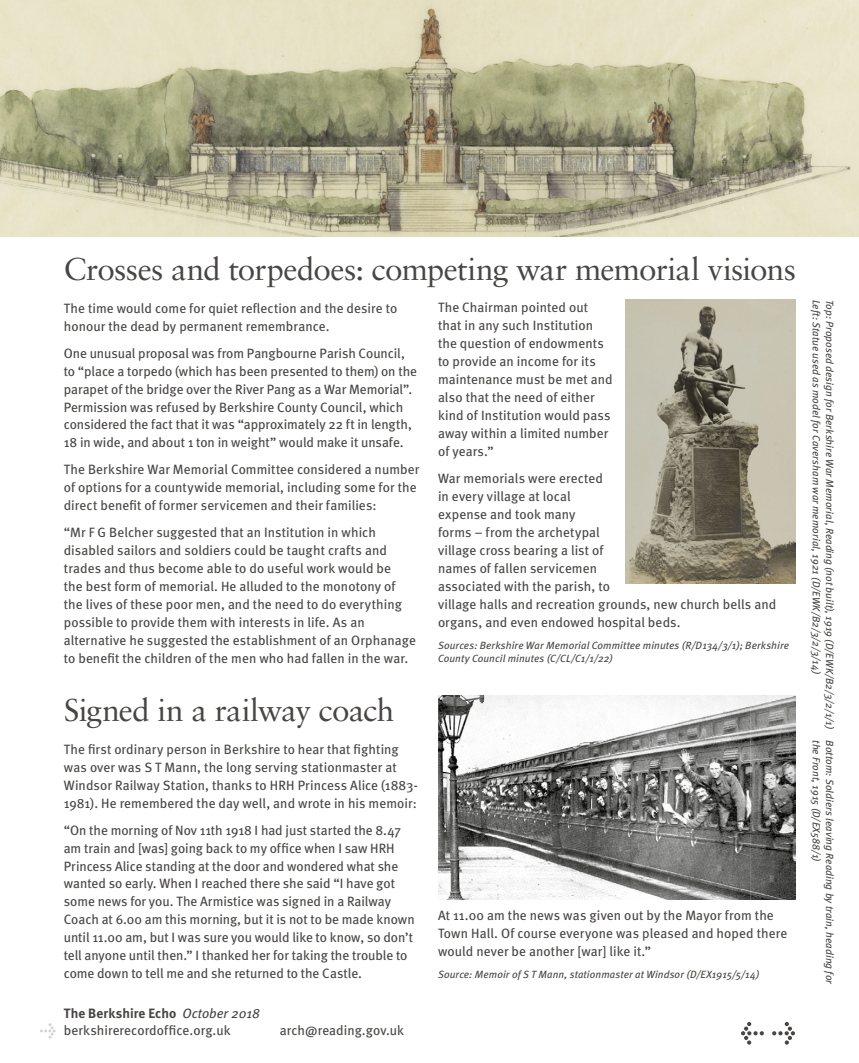
<style>
.page{position:relative;width:859px;height:1063px;background:#fff}
.page>*{position:absolute;margin:0;border:0;box-sizing:border-box;transform-origin:0 0}
.t1{font:31.5px "Sabon";letter-spacing:-.02em;color:#484644}
.t2{font:13.5px/18px "Meta";letter-spacing:.005em;color:#484644}
.t3{font:italic 10.5px/12.6px "Meta";letter-spacing:.01em;color:#484644}
.s1{font-weight:700}
.s2{font-style:italic}
</style>
<div class="page">
<svg style="left:741px;top:1022px;width:23px;height:23px"></svg>
<svg style="left:772px;top:1022px;width:23px;height:23px"></svg>
<img style="left:438px;top:696px;width:357px;height:204px">
<img style="left:0;top:0;width:859px;height:236px">
<img style="left:625px;top:299px;width:170px;height:285px">
<svg style="left:40px;top:1023px;width:16px;height:16px"></svg>
<h1 class="t1" style="left:64px;top:250px;width:734px">Crosses and torpedoes: competing war memorial visions</h1>
<p class="t2" style="left:64px;top:299px;width:335px">The time would come for quiet reflection and the desire to honour the dead by permanent remembrance.</p>
<p class="t2" style="left:64px;top:344px;width:355px">One unusual proposal was from Pangbourne Parish Council, to “place a torpedo (which has been presented to them) on the parapet of the bridge over the River Pang as a War Memorial”.<br>Permission was refused by Berkshire County Council, which considered the fact that it was “approximately 22 ft in length, 18 in wide, and about 1 ton in weight” would make it unsafe.</p>
<p class="t2" style="left:64px;top:461px;width:357px">The Berkshire War Memorial Committee considered a number of options for a countywide memorial, including some for the direct benefit of former servicemen and their families:</p>
<p class="t2" style="left:64px;top:524px;width:354px">“Mr F G Belcher suggested that an Institution in which disabled sailors and soldiers could be taught crafts and trades and thus become able to do useful work would be<br>the best form of memorial. He alluded to the monotony of the lives of these poor men, and the need to do everything possible to provide them with interests in life. As an alternative he suggested the establishment of an Orphanage to benefit the children of the men who had fallen in the war.</p>
<p class="t2" style="left:438px;top:299px;width:176px">The Chairman pointed out that in any such Institution the question of endowments to provide an income for its maintenance must be met and also that the need of either kind of Institution would pass away within a limited number of years.”</p>
<p class="t2" style="left:438px;top:470px;width:340px">War memorials were erected<br>in every village at local<br>expense and took many<br>forms – from the archetypal<br>village cross bearing a list of<br>names of fallen servicemen<br>associated with the parish, to<br>village halls and recreation grounds, new church bells and organs, and even endowed hospital beds.</p>
<p class="t3" style="left:438px;top:639px;width:353px">Sources: Berkshire War Memorial Committee minutes (R/D134/3/1); Berkshire<br>County Council minutes (C/CL/C1/1/22)</p>
<h1 class="t1" style="left:64px;top:691px;width:332px">Signed in a railway coach</h1>
<p class="t2" style="left:64px;top:740px;width:356px">The first ordinary person in Berkshire to hear that fighting was over was S T Mann, the long serving stationmaster at Windsor Railway Station, thanks to HRH Princess Alice (1883- 1981). He remembered the day well, and wrote in his memoir:</p>
<p class="t2" style="left:64px;top:821px;width:352px">“On the morning of Nov 11th 1918 I had just started the 8.47 am train and [was] going back to my office when I saw HRH Princess Alice standing at the door and wondered what she wanted so early. When I reached there she said “I have got some news for you. The Armistice was signed in a Railway Coach at 6.00 am this morning, but it is not to be made known until 11.00 am, but I was sure you would like to know, so don’t tell anyone until then.” I thanked her for taking the trouble to come down to tell me and she returned to the Castle.</p>
<p class="t2" style="left:64px;top:1005px;width:198px;line-height:16.5px"><span class="s1">The Berkshire Echo</span> <span class="s2">October 2018 </span>berkshirerecordoffice.org.uk</p>
<p class="t2" style="left:280px;top:1021px;width:126px">arch@reading.gov.uk</p>
<p class="t2" style="left:438px;top:906px;width:351px">At 11.00 am the news was given out by the Mayor from the<br>Town Hall. Of course everyone was pleased and hoped there would never be another [war] like it.”</p>
<p class="t3" style="left:438px;top:968px;width:323px">Source: Memoir of S T Mann, stationmaster at Windsor (D/EX1915/5/14)</p>
<p class="t3" style="left:823px;top:300px;width:377px;rotate:90deg">Left: Statue used as model for Caversham war memorial, 1921 (D/EWK/B2/3/2/3/14)</p>
<p class="t3" style="left:836px;top:300px;width:432px;rotate:90deg">Top: Proposed design for Berkshire War Memorial, Reading (not built), 1919 (D/EWK/B2/3/2/1/1)</p>
<p class="t3" style="left:823px;top:740px;width:124px;rotate:90deg">the Front, 1915 (D/EX588/1)</p>
<p class="t3" style="left:836px;top:740px;width:246px;rotate:90deg">Bottom: Soldiers leaving Reading by train, heading for</p>
</div>
